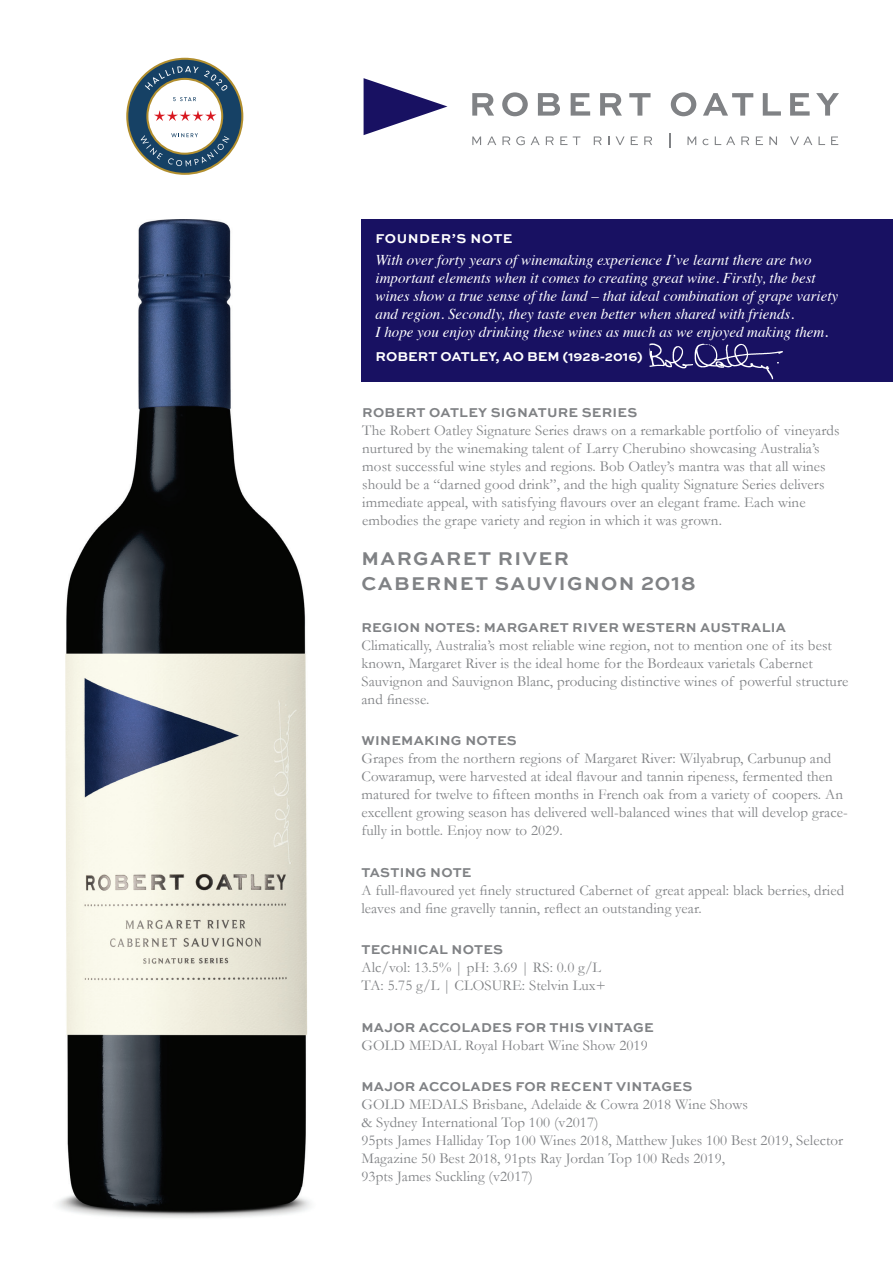
<style>
.page{position:relative;width:893px;height:1263px;background:#fff}
.page>*{position:absolute;margin:0;border:0;box-sizing:border-box;transform-origin:0 0}
.t1{font:700 19.5px/25.5px "Sweet Sans Pro";letter-spacing:.07em;color:#808285}
.t2{font:15px/18px "Garamond";letter-spacing:.005em;color:#808285}
.t3{font:italic 15px/18px "Times";color:#fff}
.t4{font:700 13.5px "Sweet Sans Pro";letter-spacing:.02em;color:#808285}
.t5{font:700 13.5px "Sweet Sans Pro";color:#fff}
.t6{font:700 13.5px "Sweet Sans Pro";letter-spacing:.04em;color:#fff}
.s1{font-size:16.5px}
</style>
<div class="page">
<svg style="left:472px;top:136px;width:9px;height:9px"></svg>
<svg style="left:487px;top:136px;width:9px;height:9px"></svg>
<svg style="left:502px;top:136px;width:8px;height:9px"></svg>
<svg style="left:516px;top:136px;width:9px;height:9px"></svg>
<svg style="left:531px;top:136px;width:9px;height:9px"></svg>
<svg style="left:546px;top:136px;width:8px;height:9px"></svg>
<svg style="left:560px;top:136px;width:7px;height:9px"></svg>
<svg style="left:573px;top:136px;width:7px;height:9px"></svg>
<svg style="left:594px;top:136px;width:8px;height:9px"></svg>
<svg style="left:615px;top:136px;width:10px;height:9px"></svg>
<svg style="left:631px;top:136px;width:7px;height:9px"></svg>
<svg style="left:644px;top:136px;width:8px;height:9px"></svg>
<svg style="left:669px;top:133px;width:1px;height:15px"></svg>
<svg style="left:687px;top:136px;width:9px;height:9px"></svg>
<svg style="left:702px;top:139px;width:7px;height:6px"></svg>
<svg style="left:715px;top:136px;width:20px;height:9px"></svg>
<svg style="left:741px;top:136px;width:8px;height:9px"></svg>
<svg style="left:756px;top:136px;width:7px;height:9px"></svg>
<svg style="left:769px;top:136px;width:8px;height:9px"></svg>
<svg style="left:790px;top:136px;width:22px;height:9px"></svg>
<svg style="left:818px;top:136px;width:7px;height:9px"></svg>
<svg style="left:831px;top:136px;width:7px;height:9px"></svg>
<svg style="left:364px;top:78px;width:83px;height:57px"></svg>
<svg style="left:472px;top:93px;width:22px;height:23px"></svg>
<svg style="left:502px;top:92px;width:26px;height:24px"></svg>
<svg style="left:538px;top:93px;width:22px;height:23px"></svg>
<svg style="left:571px;top:93px;width:19px;height:23px"></svg>
<svg style="left:600px;top:93px;width:22px;height:23px"></svg>
<svg style="left:629px;top:93px;width:21px;height:23px"></svg>
<svg style="left:671px;top:92px;width:25px;height:24px"></svg>
<svg style="left:703px;top:93px;width:50px;height:23px"></svg>
<svg style="left:763px;top:93px;width:18px;height:23px"></svg>
<svg style="left:790px;top:93px;width:20px;height:23px"></svg>
<svg style="left:816px;top:93px;width:23px;height:23px"></svg>
<img style="left:58px;top:219px;width:252px;height:999px">
<div style="left:361px;top:219px;width:532px;height:163px;background:#181162"></div>
<svg style="left:649px;top:343px;width:134px;height:36px"></svg>
<svg style="left:126px;top:58px;width:117px;height:117px"></svg>
<p class="t6" style="left:376px;top:228px;width:138px">FOUNDER’S NOTE</p>
<p class="t3" style="left:376px;top:250px;width:464px">With over forty years of winemaking experience I’ve learnt there are two important elements when it comes to creating great wine. Firstly, the best wines show a true sense of the land – that ideal combination of grape variety and region. Secondly, they taste even better when shared with friends.<br>I hope you enjoy drinking these wines as much as we enjoyed making them<span class="s1">.</span></p>
<p class="t5" style="left:376px;top:346px;width:269px">ROBERT OATLEY, AO BEM (1928-2016)</p>
<p class="t4" style="left:362px;top:402px;width:276px">ROBERT OATLEY SIGNATURE SERIES</p>
<p class="t2" style="left:362px;top:421px;width:479px">The Robert Oatley Signature Series draws on a remarkable portfolio of vineyards nurtured by the winemaking talent of Larry Cherubino showcasing Australia’s most successful wine styles and regions. Bob Oatley’s mantra was that all wines should be a “darned good drink”, and the high quality Signature Series delivers immediate appeal, with satisfying flavours over an elegant frame. Each wine embodies the grape variety and region in which it was grown.</p>
<h1 class="t1" style="left:362px;top:544px;width:335px">MARGARET RIVER<br>CABERNET SAUVIGNON 2018</h1>
<p class="t4" style="left:361px;top:617px;width:426px">REGION NOTES: MARGARET RIVER WESTERN AUSTRALIA</p>
<p class="t2" style="left:361px;top:636px;width:488px">Climatically, Australia’s most reliable wine region, not to mention one of its best known, Margaret River is the ideal home for the Bordeaux varietals Cabernet Sauvignon and Sauvignon Blanc, producing distinctive wines of powerful structure and finesse.</p>
<p class="t4" style="left:361px;top:730px;width:157px">WINEMAKING NOTES</p>
<p class="t2" style="left:361px;top:749px;width:488px">Grapes from the northern regions of Margaret River: Wilyabrup, Carbunup and Cowaramup, were harvested at ideal flavour and tannin ripeness, fermented then matured for twelve to fifteen months in French oak from a variety of coopers. An excellent growing season has delivered well-balanced wines that will develop grace&shy;fully in bottle. Enjoy now to 2029.</p>
<p class="t4" style="left:361px;top:862px;width:112px">TASTING NOTE</p>
<p class="t2" style="left:361px;top:881px;width:484px">A full-flavoured yet finely structured Cabernet of great appeal: black berries, dried leaves and fine gravelly tannin, reflect an outstanding year.</p>
<p class="t4" style="left:361px;top:939px;width:143px">TECHNICAL NOTES</p>
<p class="t2" style="left:361px;top:958px;width:246px">Alc/vol: 13.5% | pH: 3.69 | RS: 0.0 g/L<br>TA: 5.75 g/L | CLOSURE: Stelvin Lux+</p>
<p class="t4" style="left:361px;top:1017px;width:294px">MAJOR ACCOLADES FOR THIS VINTAGE</p>
<p class="t2" style="left:361px;top:1036px;width:288px">GOLD MEDAL Royal Hobart Wine Show 2019</p>
<p class="t4" style="left:361px;top:1076px;width:332px">MAJOR ACCOLADES FOR RECENT VINTAGES</p>
<p class="t2" style="left:361px;top:1095px;width:483px">GOLD MEDALS Brisbane, Adelaide &amp; Cowra 2018 Wine Shows<br>&amp; Sydney International Top 100 (v2017)<br>95pts James Halliday Top 100 Wines 2018, Matthew Jukes 100 Best 2019, Selector Magazine 50 Best 2018, 91pts Ray Jordan Top 100 Reds 2019,<br>93pts James Suckling (v2017)</p>
</div>
